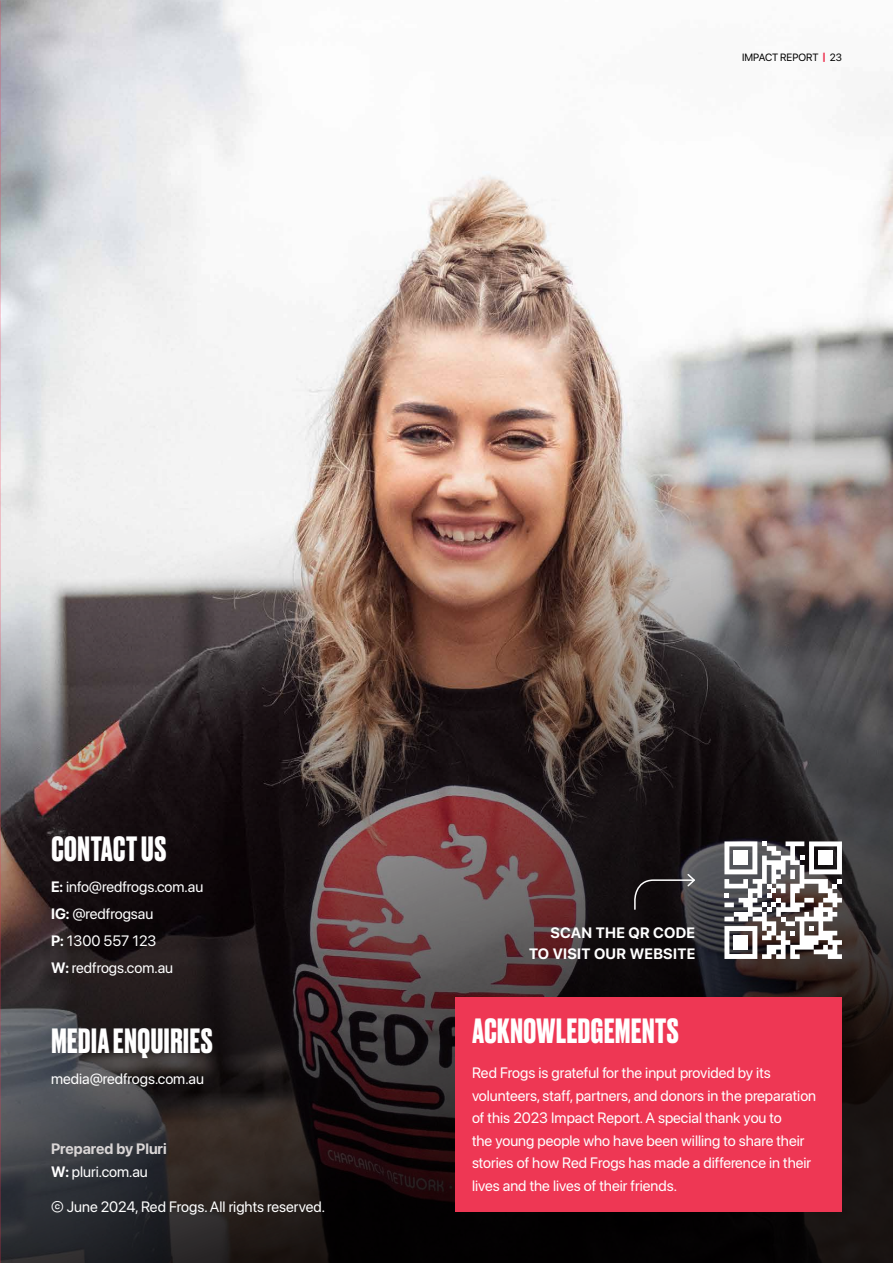
<style>
.page{position:relative;width:893px;height:1263px;background:#fff}
.page>*{position:absolute;margin:0;border:0;box-sizing:border-box;transform-origin:0 0}
.t1{font:700 33px "Druk";letter-spacing:.02em;color:#fff}
.t2{font:15px/22.5px "SF Pro Display";color:#fff}
.t3{font:700 15px/21px "SF Pro Display";letter-spacing:.02em;color:#fff;text-align:right}
.t4{font:700 15px/22.5px "SF Pro Display";color:#dad6d6}
.t5{font:10.5px "SF Pro Display";color:#000}
.s1{font-weight:800;color:#ee3754}
.s2{font-weight:700}
.s3{color:#fff}
.s4{font-weight:400;color:#fff}
</style>
<div class="page">
<img style="left:0;top:0;width:893px;height:1263px">
<div style="left:455px;top:997px;width:387px;height:215px;background:#ee3754"></div>
<svg style="left:724px;top:841px;width:118px;height:118px"></svg>
<div style="left:734px;top:851px;width:14px;height:14px;background:#fff"></div>
<div style="left:818px;top:851px;width:14px;height:14px;background:#fff"></div>
<div style="left:734px;top:935px;width:14px;height:14px;background:#fff"></div>
<svg style="left:633px;top:872px;width:63px;height:39px"></svg>
<p class="t5" style="left:742px;top:51px;width:101px">IMPACT REPORT <span class="s1">|</span> 23</p>
<h1 class="t1" style="left:51px;top:826px;width:116px">CONTACT US</h1>
<p class="t2" style="left:51px;top:874px;width:154px;line-height:26.7px"><span class="s2">E:</span> info@redfrogs.com.au<br><span class="s2">IG:</span> @redfrogsau<br><span class="s2">P:</span> 1300 557 123<br><span class="s2">W:</span> redfrogs.com.au</p>
<h1 class="t1" style="left:51px;top:1018px;width:163px">MEDIA ENQUIRIES</h1>
<p class="t2" style="left:51px;top:1067px;width:154px">media@redfrogs.com.au</p>
<p class="t4" style="left:51px;top:1138px;width:117px">Prepared by Pluri<br><span class="s3">W:</span> <span class="s4">pluri.com.au</span></p>
<p class="t2" style="left:51px;top:1195px;width:275px">© June 2024, Red Frogs. All rights reserved.</p>
<p class="t3" style="left:529px;top:922px;width:168px">SCAN THE QR CODE<br>TO VISIT OUR WEBSITE</p>
<h1 class="t1" style="left:472px;top:1008px;width:208px">ACKNOWLEDGEMENTS</h1>
<p class="t2" style="left:472px;top:1062px;width:346px">Red Frogs is grateful for the input provided by its volunteers, staff, partners, and donors in the preparation of this 2023 Impact Report. A special thank you to<br>the young people who have been willing to share their stories of how Red Frogs has made a difference in their lives and the lives of their friends.</p>
</div>
